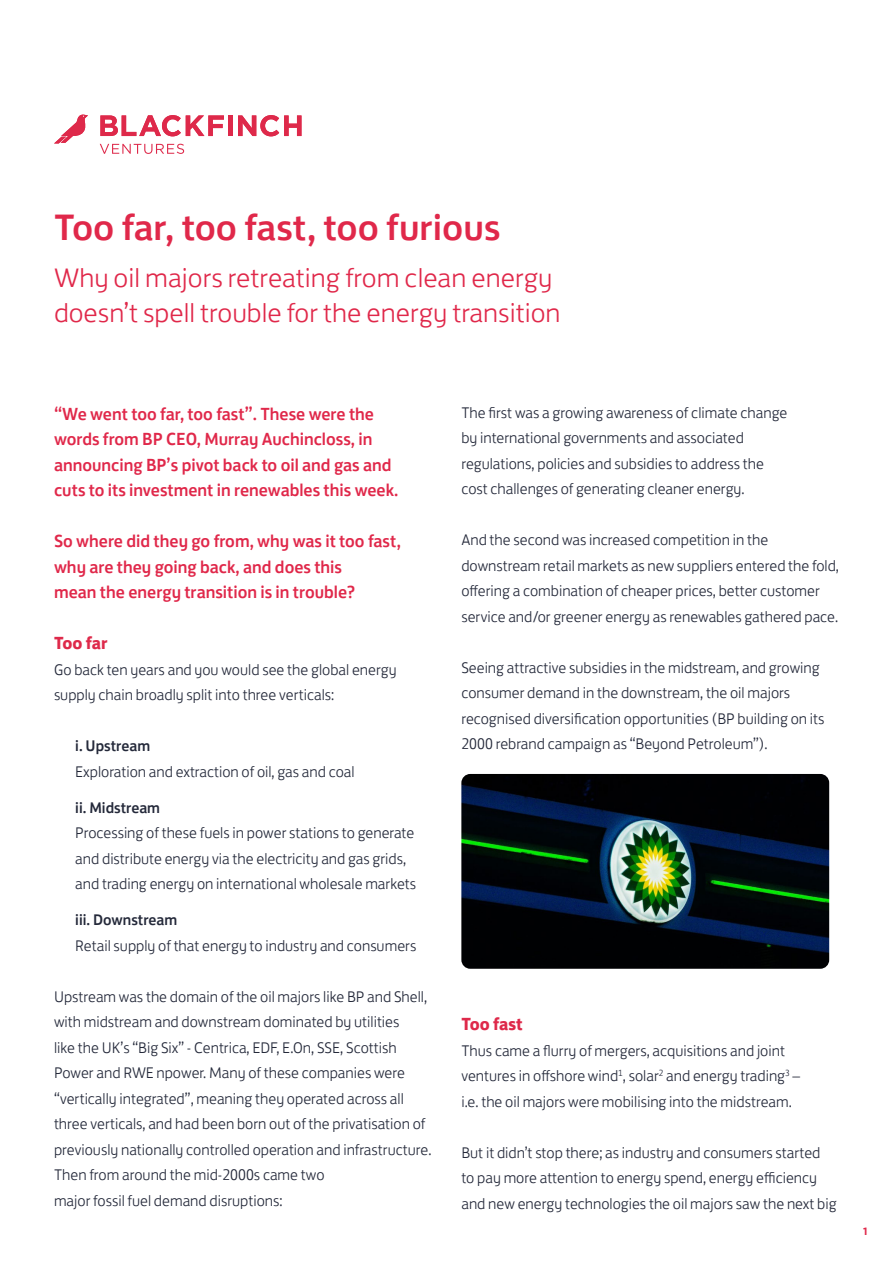
<style>
.page{position:relative;width:893px;height:1263px;background:#fff}
.page>*{position:absolute;margin:0;border:0;box-sizing:border-box;transform-origin:0 0}
.t1{font:500 37.65px "FS Jack";color:#e0284a;scale:1.04 1}
.t2{font:300 27.3px/35px "FS Jack";color:#e0284a;scale:1.04 1}
.t3{font:500 18px/25.5px "FS Jack";color:#e0284a}
.t4{font:700 18px "FS Jack";letter-spacing:-.005em;color:#de294a}
.t5{font:300 15.75px/25.5px "FS Jack";color:#24293a}
.t6{font:500 15.75px "FS Jack";color:#24293a}
.t7{font:700 10.5px "Gotham";color:#e0284a}
</style>
<div class="page">
<svg style="left:100px;top:115px;width:124px;height:21px"></svg>
<div style="left:228px;top:115px;width:5px;height:21px;background:#de294a"></div>
<svg style="left:238px;top:115px;width:63px;height:21px"></svg>
<svg style="left:54px;top:115px;width:34px;height:28px"></svg>
<svg style="left:100px;top:144px;width:84px;height:10px"></svg>
<img style="left:461px;top:774px;width:368px;height:195px">
<h1 class="t1" style="left:54px;top:196px;width:431px">Too far, too fast, too furious</h1>
<h2 class="t2" style="left:54px;top:258px;width:489px">Why oil majors retreating from clean energy doesn’t spell trouble for the energy transition</h2>
<p class="t3" style="left:54px;top:399px;width:346px">“We went too far, too fast”. These were the words from BP CEO, Murray Auchincloss, in announcing BP’s pivot back to oil and gas and cuts to its investment in renewables this week.</p>
<p class="t3" style="left:54px;top:527px;width:348px">So where did they go from, why was it too fast, why are they going back, and does this<br>mean the energy transition is in trouble?</p>
<p class="t4" style="left:54px;top:628px;width:55px">Too far</p>
<p class="t5" style="left:54px;top:655px;width:344px">Go back ten years and you would see the global energy supply chain broadly split into three verticals:</p>
<p class="t6" style="left:75px;top:733px;width:76px">i. Upstream</p>
<p class="t5" style="left:75px;top:757px;width:281px">Exploration and extraction of oil, gas and coal</p>
<p class="t6" style="left:75px;top:794px;width:86px">ii. Midstream</p>
<p class="t5" style="left:75px;top:818px;width:342px">Processing of these fuels in power stations to generate and distribute energy via the electricity and gas grids, and trading energy on international wholesale markets</p>
<p class="t6" style="left:75px;top:907px;width:103px">iii. Downstream</p>
<p class="t5" style="left:75px;top:931px;width:343px">Retail supply of that energy to industry and consumers</p>
<p class="t5" style="left:54px;top:982px;width:379px">Upstream was the domain of the oil majors like BP and Shell, with midstream and downstream dominated by utilities<br>like the UK’s “Big Six” - Centrica, EDF, E.On, SSE, Scottish Power and RWE npower. Many of these companies were “vertically integrated”, meaning they operated across all three verticals, and had been born out of the privatisation of previously nationally controlled operation and infrastructure.<br>Then from around the mid-2000s came two<br>major fossil fuel demand disruptions:</p>
<p class="t5" style="left:461px;top:398px;width:328px">The first was a growing awareness of climate change by international governments and associated regulations, policies and subsidies to address the cost challenges of generating cleaner energy.</p>
<p class="t5" style="left:461px;top:526px;width:379px">And the second was increased competition in the downstream retail markets as new suppliers entered the fold, offering a combination of cheaper prices, better customer service and/or greener energy as renewables gathered pace.</p>
<p class="t5" style="left:461px;top:653px;width:365px">Seeing attractive subsidies in the midstream, and growing consumer demand in the downstream, the oil majors recognised diversification opportunities (BP building on its 2000 rebrand campaign as “Beyond Petroleum”).</p>
<p class="t4" style="left:461px;top:1009px;width:63px">Too fast</p>
<p class="t5" style="left:461px;top:1036px;width:340px">Thus came a flurry of mergers, acquisitions and joint ventures in offshore wind<sup>1</sup>, solar<sup>2</sup> and energy trading<sup>3</sup> – i.e. the oil majors were mobilising into the midstream.</p>
<p class="t5" style="left:461px;top:1138px;width:377px">But it didn’t stop there; as industry and consumers started to pay more attention to energy spend, energy efficiency and new energy technologies the oil majors saw the next big</p>
<p class="t7" style="left:863px;top:1224px;width:6px">1</p>
</div>
